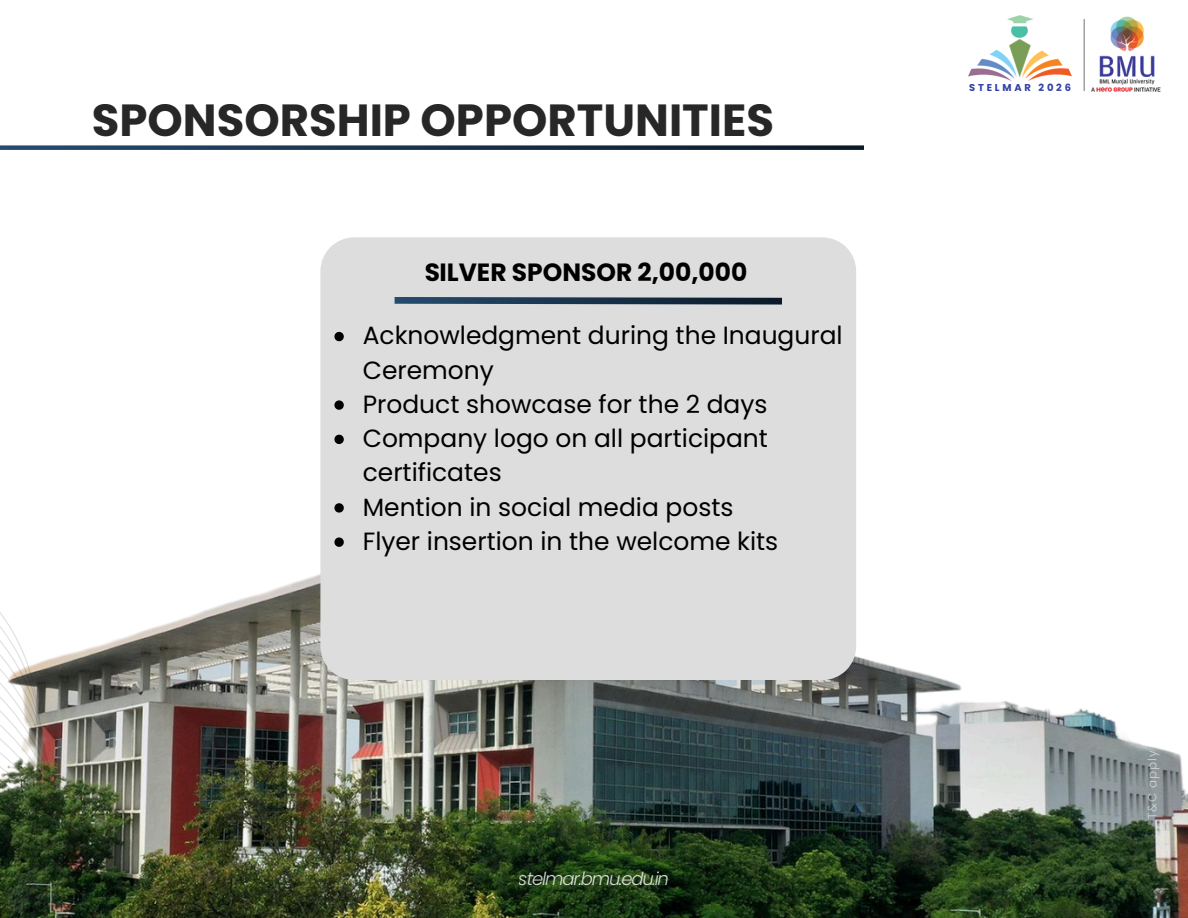
<style>
.page{position:relative;width:1188px;height:918px;background:#fff}
.page>*{position:absolute;margin:0;border:0;box-sizing:border-box;transform-origin:0 0}
.t1{font:700 45px "Poppins";color:#272727}
.t2{font:24.9px/34.2px "Poppins";color:#000}
.t3{font:700 24.9px "Poppins";color:#000}
.t4{font:italic 300 18px "Poppins";letter-spacing:-.065em;color:#fff}
.t5{font:12px "Poppins";letter-spacing:.075em;color:#fff}
.t6{font:700 9.9px "Poppins";letter-spacing:.28em;color:#3140a5}
</style>
<div class="page">
<img style="left:742px;top:656px;width:446px;height:262px">
<img style="left:0;top:574px;width:742px;height:344px">
<div style="left:320px;top:237px;width:536px;height:443px;background:#ddd"></div>
<svg style="left:334px;top:332px;width:10px;height:9px"></svg>
<svg style="left:334px;top:400px;width:10px;height:10px"></svg>
<svg style="left:334px;top:435px;width:10px;height:9px"></svg>
<svg style="left:334px;top:503px;width:10px;height:10px"></svg>
<svg style="left:334px;top:538px;width:10px;height:9px"></svg>
<svg style="left:394px;top:297px;width:388px;height:8px;background:#364d61"></svg>
<img style="left:1091px;top:16px;width:70px;height:76px">
<img style="left:968px;top:16px;width:104px;height:65px">
<hr style="left:1084px;top:19px;width:1px;height:72px;background:#606060">
<svg style="left:0;top:145px;width:864px;height:5px;background:#2e465c"></svg>
<h1 class="t1" style="left:92px;top:89px;width:684px">SPONSORSHIP OPPORTUNITIES</h1>
<p class="t3" style="left:424px;top:255px;width:325px">SILVER SPONSOR 2,00,000</p>
<p class="t2" style="left:363px;top:319px;width:481px">Acknowledgment during the Inaugural<br>Ceremony<br>Product showcase for the 2 days<br>Company logo on all participant certificates<br>Mention in social media posts<br>Flyer insertion in the welcome kits</p>
<p class="t4" style="left:519px;top:866px;width:152px">stelmar.bmu.edu.in</p>
<p class="t6" style="left:969px;top:80px;width:103px">STELMAR 2026</p>
<p class="t5" style="left:1144px;top:826px;width:78px;rotate:-90deg">*T&amp;C apply</p>
</div>
